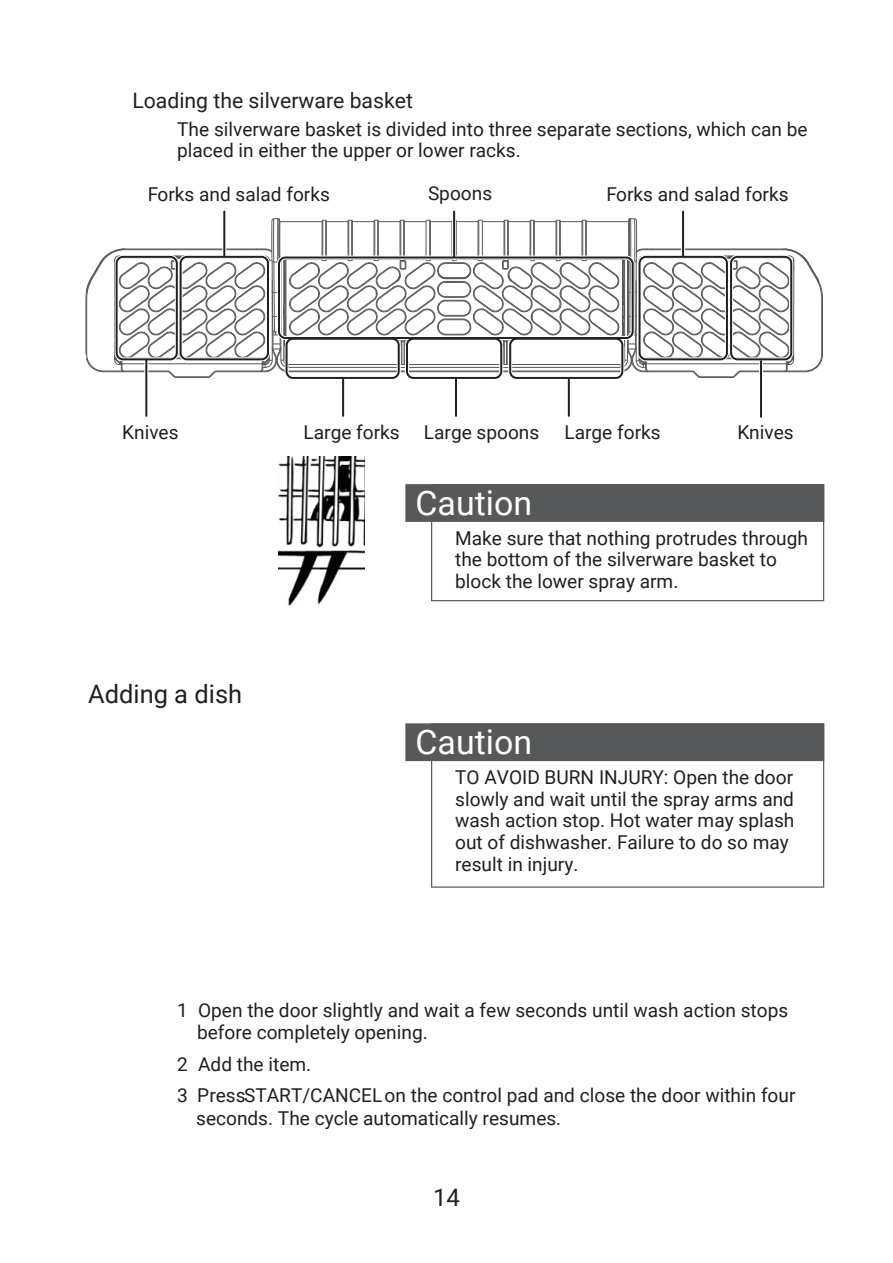
<style>
.page{position:relative;width:893px;height:1263px;background:#fff}
.page>*{position:absolute;margin:0;border:0;box-sizing:border-box;transform-origin:0 0}
.t1{font:33.9px "Roboto";color:#fff}
.t2{font:25.5px "Roboto";color:#231f20}
.t3{font:24px "Roboto";color:#231f20}
.t4{font:21.15px "Roboto";color:#231f20}
.t5{font:19.05px/21.9px "Roboto";color:#231f20}
</style>
<div class="page">
<svg style="left:567px;top:383px;width:1px;height:33px"></svg>
<svg style="left:344px;top:383px;width:1px;height:33px"></svg>
<svg style="left:85px;top:210px;width:738px;height:168px"></svg>
<div style="left:115px;top:255px;width:64px;height:106px;border:4px solid #fff;border-radius:6px"></div>
<div style="left:179px;top:255px;width:91px;height:106px;border:4px solid #fff;border-radius:6px"></div>
<div style="left:729px;top:255px;width:64px;height:106px;border:4px solid #fff;border-radius:6px"></div>
<div style="left:638px;top:255px;width:91px;height:106px;border:4px solid #fff;border-radius:6px"></div>
<div style="left:508px;top:339px;width:116px;height:44px;border:4px solid #fff;border-radius:6px"></div>
<div style="left:285px;top:339px;width:116px;height:44px;border:4px solid #fff;border-radius:6px"></div>
<div style="left:405px;top:339px;width:98px;height:44px;border:4px solid #fff;border-radius:6px"></div>
<div style="left:277px;top:255px;width:358px;height:85px;border:4px solid #fff;border-radius:6px"></div>
<svg style="left:144px;top:360px;width:4px;height:56px"></svg>
<hr style="left:145px;top:360px;width:2px;height:56px;background:#231f20">
<svg style="left:222px;top:212px;width:4px;height:44px"></svg>
<hr style="left:223px;top:212px;width:2px;height:44px;background:#231f20">
<svg style="left:452px;top:212px;width:4px;height:44px"></svg>
<hr style="left:453px;top:212px;width:2px;height:45px;background:#231f20">
<svg style="left:681px;top:212px;width:4px;height:44px"></svg>
<hr style="left:682px;top:212px;width:2px;height:44px;background:#231f20">
<hr style="left:759px;top:361px;width:4px;height:56px;background:#f6f6f7">
<hr style="left:760px;top:361px;width:2px;height:56px;background:#231f20">
<div style="left:116px;top:256px;width:62px;height:104px;border:2px solid #231f20;border-radius:6px"></div>
<div style="left:180px;top:256px;width:89px;height:104px;border:2px solid #231f20;border-radius:6px"></div>
<div style="left:730px;top:256px;width:62px;height:104px;border:2px solid #231f20;border-radius:6px"></div>
<div style="left:639px;top:256px;width:89px;height:104px;border:2px solid #231f20;border-radius:6px"></div>
<div style="left:509px;top:338px;width:114px;height:41px;border:2px solid #231f20;border-radius:6px"></div>
<div style="left:286px;top:338px;width:114px;height:41px;border:2px solid #231f20;border-radius:6px"></div>
<div style="left:406px;top:338px;width:96px;height:41px;border:2px solid #231f20;border-radius:6px"></div>
<div style="left:278px;top:256px;width:356px;height:83px;border:2px solid #231f20;border-radius:6px"></div>
<hr style="left:342px;top:379px;width:2px;height:37px;background:#231f20">
<hr style="left:455px;top:379px;width:2px;height:37px;background:#231f20">
<hr style="left:568px;top:379px;width:2px;height:37px;background:#231f20">
<img style="left:279px;top:456px;width:86px;height:150px">
<div style="left:431px;top:484px;width:393px;height:117px;border:1px solid #57585a"></div>
<div style="left:405px;top:484px;width:419px;height:38px;background:#57585a;border:1px solid #57585a"></div>
<div style="left:405px;top:723px;width:419px;height:38px;background:#57585a;border:1px solid #57585a"></div>
<p class="t4" style="left:132px;top:86px;width:282px">Loading the silverware basket</p>
<p class="t5" style="left:177px;top:117px;width:632px">The silverware basket is divided into three separate sections, which can be placed in either the upper or lower racks.</p>
<p class="t5" style="left:148px;top:182px;width:184px">Forks and salad forks</p>
<p class="t5" style="left:428px;top:181px;width:66px">Spoons</p>
<p class="t5" style="left:606px;top:182px;width:184px">Forks and salad forks</p>
<p class="t5" style="left:122px;top:421px;width:58px">Knives</p>
<p class="t5" style="left:304px;top:421px;width:98px">Large forks</p>
<p class="t5" style="left:424px;top:421px;width:117px">Large spoons</p>
<p class="t5" style="left:564px;top:421px;width:98px">Large forks</p>
<p class="t5" style="left:737px;top:421px;width:58px">Knives</p>
<h2 class="t2" style="left:88px;top:676px;width:156px">Adding a dish</h2>
<h1 class="t1" style="left:415px;top:479px;width:118px">Caution</h1>
<p class="t5" style="left:455px;top:526px;width:354px">Make sure that nothing protrudes through the bottom of the silverware basket to block the lower spray arm.</p>
<h1 class="t1" style="left:415px;top:718px;width:118px">Caution</h1>
<p class="t5" style="left:455px;top:765px;width:341px">TO AVOID BURN INJURY: Open the door slowly and wait until the spray arms and wash action stop. Hot water may splash out of dishwasher. Failure to do so may result in injury.</p>
<p class="t5" style="left:197px;top:998px;width:593px;line-height:22.4px;text-indent:-20px">1 Open the door slightly and wait a few seconds until wash action stops before completely opening.</p>
<p class="t5" style="left:177px;top:1048px;width:620px;line-height:31px">2 Add the item.<br>3 Press START/CANCEL on the control pad and close the door within four</p>
<p class="t5" style="left:196px;top:1106px;width:367px">seconds. The cycle automatically resumes.</p>
<p class="t3" style="left:433px;top:1181px;width:28px">14</p>
</div>
